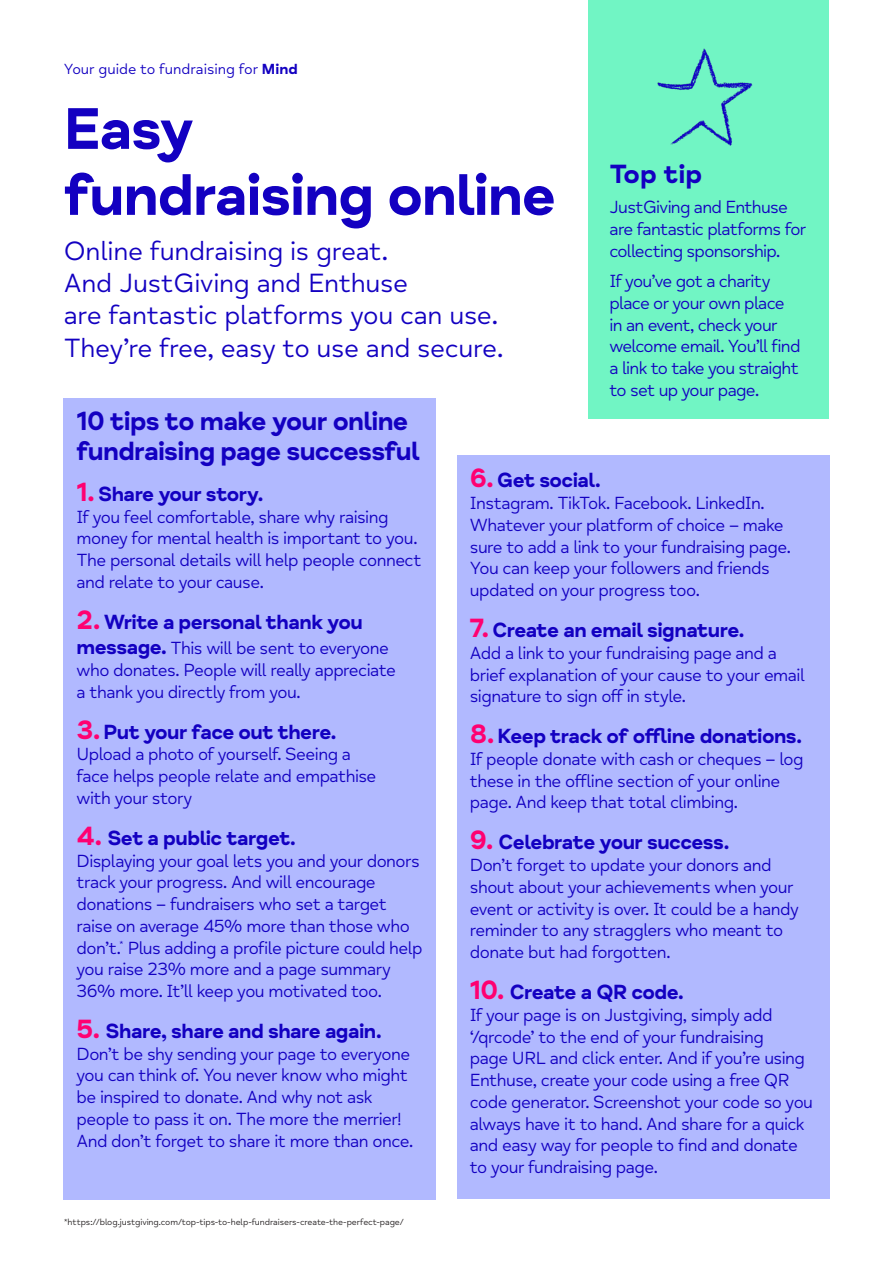
<style>
.page{position:relative;width:893px;height:1263px;background:#fff}
.page>*{position:absolute;margin:0;border:0;box-sizing:border-box;transform-origin:0 0}
.t1{font:700 60px "Mind Meridian";letter-spacing:-.02em;color:#1300c1}
.t2{font:27px "Mind Meridian";letter-spacing:-.01em;color:#1300c1}
.t3{font:700 27px/30px "Mind Meridian";letter-spacing:-.025em;color:#1300c1}
.t4{font:700 21px "Mind Meridian";letter-spacing:-.025em;color:#1300c1}
.t5{font:18px/21.8px "Mind Meridian";letter-spacing:-.03em;color:#1300c1}
.t6{font:15px "Mind Meridian";color:#1300c1}
.t7{font:9px "Mind Meridian";letter-spacing:-.01em;color:#231f20}
.s1{font-weight:700}
.s2{font-size:27px;color:#ff0071}
.s3{font-weight:700;font-size:21px}
</style>
<div class="page">
<div style="left:64px;top:398px;width:372px;height:801px;background:#b1b9ff"></div>
<div style="left:457px;top:455px;width:372px;height:744px;background:#b1b9ff"></div>
<div style="left:588px;top:0;width:241px;height:419px;background:#71f5c4"></div>
<img style="left:657px;top:48px;width:96px;height:98px">
<p class="t6" style="left:64px;top:61px;width:236px">Your guide to fundraising for <span class="s1">Mind</span></p>
<p class="t1" style="left:64px;top:93px;width:132px">Easy</p>
<p class="t3" style="left:609px;top:159px;width:94px">Top tip</p>
<p class="t5" style="left:609px;top:197px;width:180px">JustGiving and Enthuse</p>
<p class="t5" style="left:609px;top:218px;width:198px">are fantastic platforms for</p>
<p class="t1" style="left:64px;top:159px;width:494px">fundraising online</p>
<p class="t2" style="left:64px;top:236px;width:326px">Online fundraising is great.</p>
<p class="t5" style="left:609px;top:240px;width:172px">collecting sponsorship.</p>
<p class="t2" style="left:64px;top:268px;width:346px">And JustGiving and Enthuse</p>
<p class="t5" style="left:609px;top:270px;width:162px">If you’ve got a charity</p>
<p class="t5" style="left:609px;top:292px;width:177px">place or your own place</p>
<p class="t2" style="left:64px;top:300px;width:436px">are fantastic platforms you can use.</p>
<p class="t5" style="left:609px;top:314px;width:169px">in an event, check your</p>
<p class="t2" style="left:64px;top:332px;width:441px">They’re free, easy to use and secure.</p>
<p class="t5" style="left:609px;top:336px;width:193px">welcome email. You’ll fnd</p>
<p class="t5" style="left:609px;top:357px;width:191px">a link to take you straight to set up your page.</p>
<p class="t3" style="left:77px;top:406px;width:345px">10 tips to make your online fundraising page successful</p>
<p class="t4" style="left:77px;top:481px;width:188px"><span class="s2">1.</span> Share your story.</p>
<p class="t5" style="left:77px;top:506px;width:347px">If you feel comfortable, share why raising money for mental health is important to you.<br>The personal details will help people connect and relate to your cause.</p>
<p class="t4" style="left:77px;top:609px;width:288px"><span class="s2">2.</span> Write a personal thank you</p>
<p class="t5" style="left:77px;top:638px;width:321px"><span class="s3">message.</span> This will be sent to everyone who donates. People will really appreciate a thank you directly from you.</p>
<p class="t4" style="left:77px;top:719px;width:261px"><span class="s2">3.</span> Put your face out there.</p>
<p class="t5" style="left:77px;top:744px;width:301px">Upload a photo of yourself. Seeing a face helps people relate and empathise with your story</p>
<p class="t4" style="left:77px;top:825px;width:221px"><span class="s2">4.</span> Set a public target.</p>
<p class="t5" style="left:77px;top:850px;width:348px">Displaying your goal lets you and your donors track your progress. And will encourage donations – fundraisers who set a target raise on average 45% more than those who don’t.<sup>*</sup> Plus adding a profle picture could help you raise 23% more and a page summary 36% more. It’ll keep you motivated too.</p>
<p class="t4" style="left:77px;top:1018px;width:307px"><span class="s2">5.</span> Share, share and share again.</p>
<p class="t5" style="left:77px;top:1043px;width:338px">Don’t be shy sending your page to everyone you can think of. You never know who might be inspired to donate. And why not ask people to pass it on. The more the merrier!<br>And don’t forget to share it more than once.</p>
<p class="t7" style="left:64px;top:1217px;width:342px">*https://blog.justgiving.com/top-tips-to-help-fundraisers-create-the-perfect-page/</p>
<p class="t4" style="left:470px;top:468px;width:133px"><span class="s2">6.</span> Get social.</p>
<p class="t5" style="left:470px;top:492px;width:323px">Instagram. TikTok. Facebook. LinkedIn.<br>Whatever your platform of choice – make sure to add a link to your fundraising page.<br>You can keep your followers and friends updated on your progress too.</p>
<p class="t4" style="left:470px;top:617px;width:276px"><span class="s2">7.</span> Create an email signature.</p>
<p class="t5" style="left:470px;top:642px;width:336px">Add a link to your fundraising page and a brief explanation of your cause to your email signature to sign of in style.</p>
<p class="t4" style="left:470px;top:723px;width:334px"><span class="s2">8.</span> Keep track of ofine donations.</p>
<p class="t5" style="left:470px;top:748px;width:335px">If people donate with cash or cheques – log these in the ofine section of your online page. And keep that total climbing.</p>
<p class="t4" style="left:470px;top:830px;width:261px"><span class="s2">9.</span> Celebrate your success.</p>
<p class="t5" style="left:470px;top:854px;width:330px">Don’t forget to update your donors and shout about your achievements when your event or activity is over. It could be a handy reminder to any stragglers who meant to donate but had forgotten.</p>
<p class="t4" style="left:470px;top:979px;width:215px"><span class="s2">10.</span> Create a QR code.</p>
<p class="t5" style="left:470px;top:1004px;width:345px">If your page is on Justgiving, simply add ‘/qrcode’ to the end of your fundraising<br>page URL and click enter. And if you’re using Enthuse, create your code using a free QR code generator. Screenshot your code so you always have it to hand. And share for a quick and easy way for people to fnd and donate to your fundraising page.</p>
</div>
